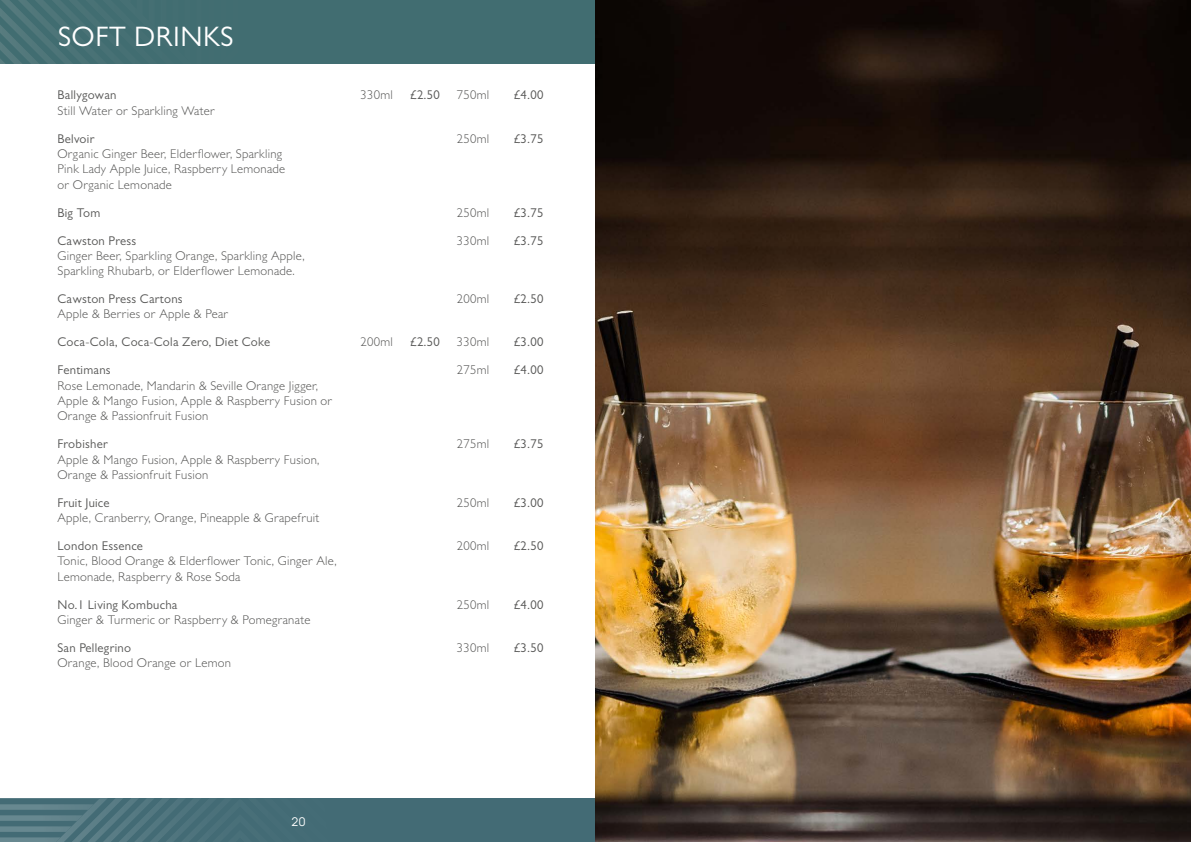
<style>
.page{position:relative;width:1191px;height:842px;background:#fff}
.page>*{position:absolute;margin:0;border:0;box-sizing:border-box;transform-origin:0 0}
.t1{font:28.3px "Gill Sans";letter-spacing:.02em;color:#fff}
.t2{font:300 12.7px/15.3px "Gill Sans";letter-spacing:.02em;color:#575756}
.t3{font:12.7px "Gill Sans";letter-spacing:.02em;color:#575756}
.t4{font:200 12px "Manrope";color:#fff}
</style>
<div class="page">
<div style="left:0;top:0;width:604px;height:63px;background:#416d71"></div>
<svg style="left:0;top:0;width:71px;height:63px"></svg>
<svg style="left:0;top:798px;width:595px;height:44px;background:#476e78"></svg>
<img style="left:595px;top:0;width:596px;height:842px">
<h1 class="t1" style="left:58px;top:20px;width:177px">SOFT DRINKS</h1>
<p class="t3" style="left:58px;top:88px;width:60px">Ballygowan</p>
<p class="t2" style="left:58px;top:103px;width:159px">Still Water or Sparkling Water</p>
<p class="t3" style="left:58px;top:131px;width:38px">Belvoir</p>
<p class="t2" style="left:58px;top:146px;width:229px">Organic Ginger Beer, Elderflower, Sparkling<br>Pink Lady Apple Juice, Raspberry Lemonade or Organic Lemonade</p>
<p class="t2" style="left:360px;top:87px;width:34px">330ml</p>
<p class="t3" style="left:410px;top:88px;width:32px">£2.50</p>
<p class="t2" style="left:457px;top:87px;width:34px">750ml</p>
<p class="t3" style="left:513px;top:88px;width:32px">£4.00</p>
<p class="t2" style="left:457px;top:131px;width:34px">250ml</p>
<p class="t3" style="left:513px;top:131px;width:32px">£3.75</p>
<p class="t3" style="left:58px;top:205px;width:44px">Big Tom</p>
<p class="t2" style="left:457px;top:204px;width:34px">250ml</p>
<p class="t3" style="left:513px;top:205px;width:32px">£3.75</p>
<p class="t3" style="left:58px;top:233px;width:80px">Cawston Press</p>
<p class="t2" style="left:58px;top:248px;width:249px">Ginger Beer, Sparkling Orange, Sparkling Apple,<br>Sparkling Rhubarb, or Elderflower Lemonade.</p>
<p class="t2" style="left:457px;top:232px;width:34px">330ml</p>
<p class="t3" style="left:513px;top:233px;width:32px">£3.75</p>
<p class="t3" style="left:58px;top:292px;width:127px">Cawston Press Cartons</p>
<p class="t2" style="left:58px;top:306px;width:172px">Apple &amp; Berries or Apple &amp; Pear</p>
<p class="t2" style="left:457px;top:291px;width:34px">200ml</p>
<p class="t3" style="left:513px;top:292px;width:32px">£2.50</p>
<p class="t3" style="left:58px;top:335px;width:214px">Coca-Cola, Coca-Cola Zero, Diet Coke</p>
<p class="t2" style="left:360px;top:334px;width:34px">200ml</p>
<p class="t3" style="left:410px;top:335px;width:32px">£2.50</p>
<p class="t2" style="left:457px;top:334px;width:34px">330ml</p>
<p class="t3" style="left:513px;top:335px;width:32px">£3.00</p>
<p class="t3" style="left:58px;top:363px;width:55px">Fentimans</p>
<p class="t2" style="left:58px;top:378px;width:276px">Rose Lemonade, Mandarin &amp; Seville Orange Jigger,<br>Apple &amp; Mango Fusion, Apple &amp; Raspberry Fusion or<br>Orange &amp; Passionfruit Fusion</p>
<p class="t2" style="left:457px;top:362px;width:34px">275ml</p>
<p class="t3" style="left:513px;top:363px;width:32px">£4.00</p>
<p class="t3" style="left:58px;top:437px;width:52px">Frobisher</p>
<p class="t2" style="left:58px;top:451px;width:263px">Apple &amp; Mango Fusion, Apple &amp; Raspberry Fusion,<br>Orange &amp; Passionfruit Fusion</p>
<p class="t2" style="left:457px;top:436px;width:34px">275ml</p>
<p class="t3" style="left:513px;top:437px;width:32px">£3.75</p>
<p class="t3" style="left:58px;top:495px;width:54px">Fruit Juice</p>
<p class="t2" style="left:58px;top:510px;width:263px">Apple, Cranberry, Orange, Pineapple &amp; Grapefruit</p>
<p class="t2" style="left:457px;top:495px;width:34px">250ml</p>
<p class="t3" style="left:513px;top:495px;width:32px">£3.00</p>
<p class="t3" style="left:58px;top:539px;width:87px">London Essence</p>
<p class="t2" style="left:58px;top:553px;width:281px">Tonic, Blood Orange &amp; Elderflower Tonic, Ginger Ale,<br>Lemonade, Raspberry &amp; Rose Soda</p>
<p class="t2" style="left:457px;top:538px;width:34px">200ml</p>
<p class="t3" style="left:513px;top:539px;width:32px">£2.50</p>
<p class="t3" style="left:58px;top:597px;width:121px">No.1 Living Kombucha</p>
<p class="t2" style="left:58px;top:612px;width:254px">Ginger &amp; Turmeric or Raspberry &amp; Pomegranate</p>
<p class="t2" style="left:457px;top:597px;width:34px">250ml</p>
<p class="t3" style="left:513px;top:597px;width:32px">£4.00</p>
<p class="t3" style="left:58px;top:640px;width:75px">San Pellegrino</p>
<p class="t2" style="left:58px;top:655px;width:175px">Orange, Blood Orange or Lemon</p>
<p class="t2" style="left:457px;top:640px;width:34px">330ml</p>
<p class="t3" style="left:513px;top:640px;width:32px">£3.50</p>
<p class="t4" style="left:291px;top:814px;width:16px">20</p>
</div>
